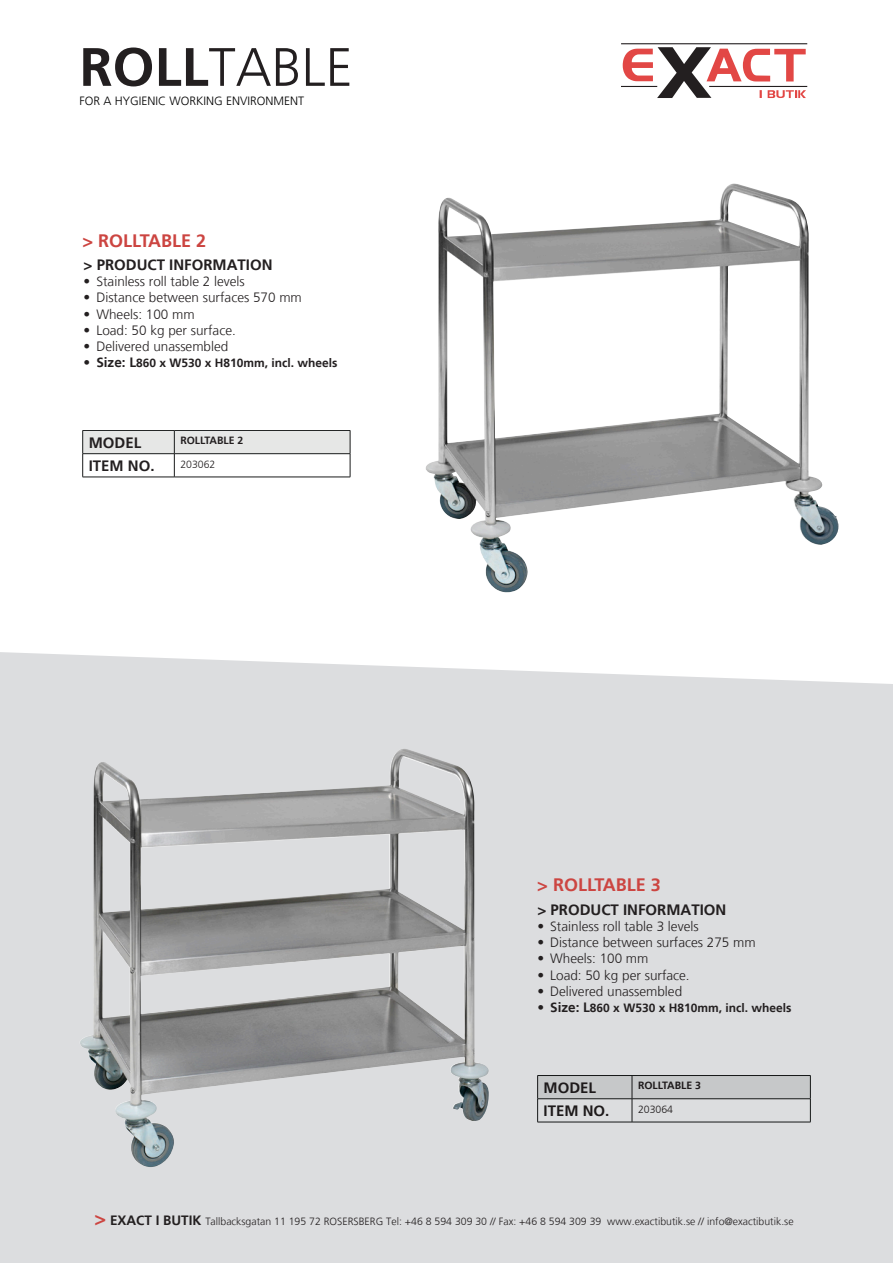
<style>
.page{position:relative;width:893px;height:1263px;background:#fff}
.page>*{position:absolute;margin:0;border:0;box-sizing:border-box;transform-origin:0 0}
.t1{font:300 54px "Frutiger LT";color:#231f20}
.Brödtext{font:700 18px "Frutiger LT";color:#cc4541}
.Brödtext-2{font:700 15px "Frutiger LT";color:#231f20}
.Brödtext-3{font:300 13.5px "Frutiger LT";color:#231f20}
.Brödtext-4{font:700 12px "Frutiger LT";color:#231f20}
.Brödtext-5{font:300 12px "Frutiger LT";color:#000}
.Brödtext-6{font:300 10.5px "Frutiger LT";color:#231f20}
.t2{font:700 10.5px "Frutiger LT";color:#231f20}
.s1{font-weight:700}
.s2{font-size:13.5px}
.s3{font-weight:700;font-size:19.5px;color:#cc4541}
.s4{font-weight:700;font-size:13.5px}
</style>
<div class="page">
<div style="left:0;top:652px;width:893px;height:611px;background:#dcdddf"></div>
<hr style="left:83px;top:477px;width:91px;height:1px;background:#191b1b">
<svg style="left:82px;top:430px;width:269px;height:47px"></svg>
<hr style="left:174px;top:477px;width:176px;height:1px;background:#191b1b">
<hr style="left:537px;top:1122px;width:95px;height:1px;background:#191b1b">
<svg style="left:537px;top:1075px;width:274px;height:47px;background:#c5c6c8"></svg>
<hr style="left:632px;top:1122px;width:179px;height:1px;background:#191b1b">
<svg style="left:623px;top:47px;width:183px;height:51px"></svg>
<hr style="left:709px;top:86px;width:98px;height:1px;background:#231f20">
<hr style="left:621px;top:86px;width:36px;height:1px;background:#231f20">
<hr style="left:621px;top:43px;width:186px;height:1px;background:#231f20">
<img style="left:425px;top:184px;width:413px;height:409px">
<img style="left:80px;top:748px;width:410px;height:419px">
<p class="t1" style="left:80px;top:37px;width:275px"><span class="s1">ROLL</span>TABLE</p>
<p class="Brödtext-5" style="left:80px;top:94px;width:226px">FOR A HYGIENIC WORKING ENVIRONMENT</p>
<p class="Brödtext" style="left:83px;top:230px;width:125px">&gt; ROLLTABLE 2</p>
<p class="Brödtext-2" style="left:84px;top:256px;width:191px">&gt; PRODUCT INFORMATION</p>
<p class="Brödtext-3" style="left:84px;top:274px;width:163px">• Stainless roll table 2 levels</p>
<p class="Brödtext-3" style="left:84px;top:290px;width:220px">• Distance between surfaces 570 mm</p>
<p class="Brödtext-3" style="left:84px;top:306px;width:113px">• Wheels: 100 mm</p>
<p class="Brödtext-3" style="left:84px;top:322px;width:154px">• Load: 50 kg per surface.</p>
<p class="Brödtext-3" style="left:84px;top:339px;width:146px">• Delivered unassembled</p>
<p class="Brödtext-4" style="left:84px;top:356px;width:255px"><span class="s2">• Size: L</span>860 x W530 x H810mm, incl. wheels</p>
<p class="Brödtext-2" style="left:89px;top:434px;width:54px">MODEL</p>
<p class="t2" style="left:180px;top:434px;width:64px">ROLLTABLE 2</p>
<p class="Brödtext-2" style="left:89px;top:457px;width:67px">ITEM NO.</p>
<p class="Brödtext-6" style="left:180px;top:458px;width:37px">203062</p>
<p class="Brödtext" style="left:537px;top:874px;width:125px">&gt; ROLLTABLE 3</p>
<p class="Brödtext-2" style="left:537px;top:901px;width:191px">&gt; PRODUCT INFORMATION</p>
<p class="Brödtext-3" style="left:537px;top:918px;width:163px">• Stainless roll table 3 levels</p>
<p class="Brödtext-3" style="left:537px;top:935px;width:220px">• Distance between surfaces 275 mm</p>
<p class="Brödtext-3" style="left:537px;top:951px;width:113px">• Wheels: 100 mm</p>
<p class="Brödtext-3" style="left:537px;top:967px;width:154px">• Load: 50 kg per surface.</p>
<p class="Brödtext-3" style="left:537px;top:983px;width:146px">• Delivered unassembled</p>
<p class="Brödtext-4" style="left:537px;top:1001px;width:255px"><span class="s2">• Size: L</span>860 x W530 x H810mm, incl. wheels</p>
<p class="Brödtext-2" style="left:544px;top:1079px;width:54px">MODEL</p>
<p class="t2" style="left:638px;top:1079px;width:64px">ROLLTABLE 3</p>
<p class="Brödtext-2" style="left:544px;top:1102px;width:67px">ITEM NO.</p>
<p class="Brödtext-6" style="left:638px;top:1103px;width:37px">203064</p>
<p class="Brödtext-6" style="left:95px;top:1215px;width:700px"><span class="s3">&gt;</span> <span class="s4">EXACT I BUTIK</span> Tallbacksgatan 11 195 72 ROSERSBERG Tel: +46 8 594 309 30 // Fax: +46 8 594 309 39 www.exactibutik.se // info@exactibutik.se</p>
</div>
